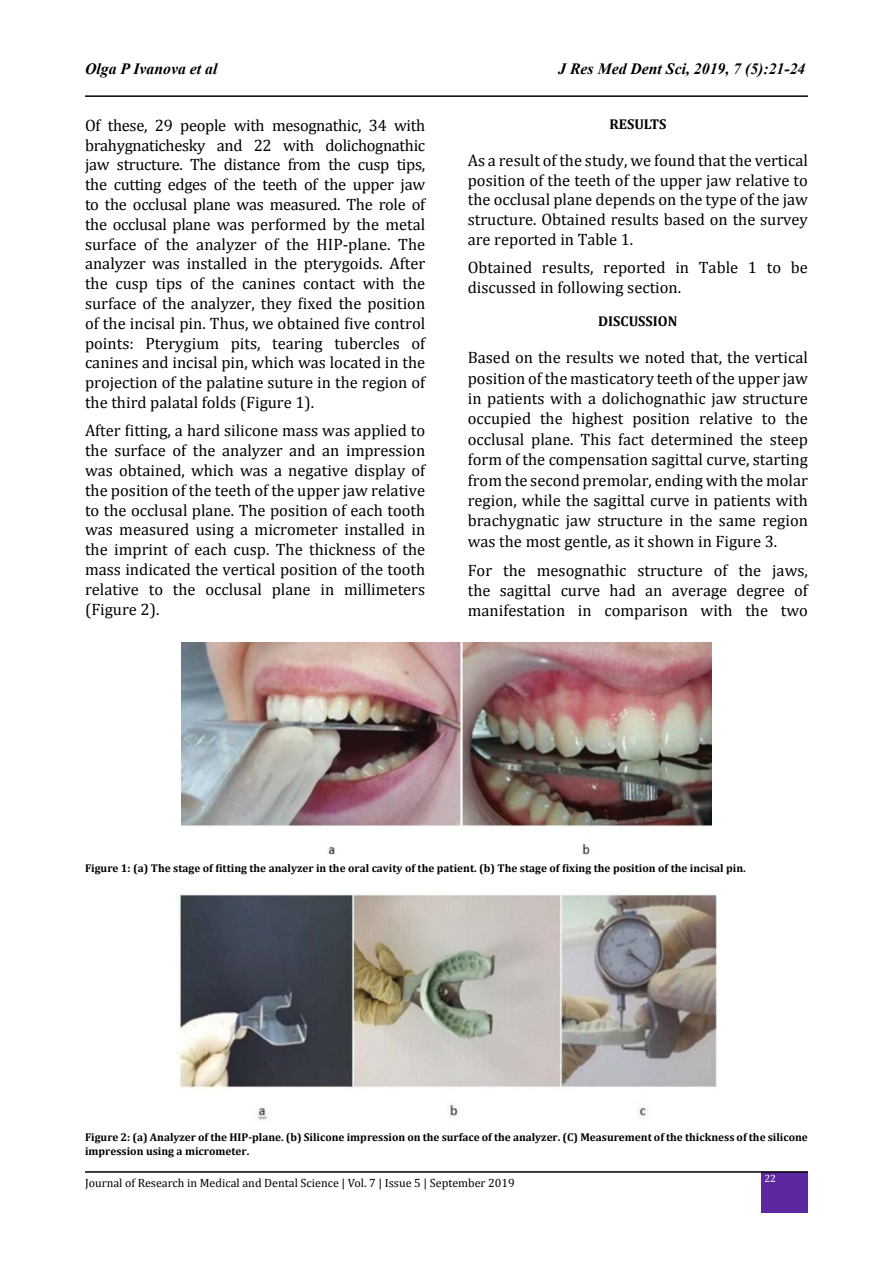
<style>
.page{position:relative;width:893px;height:1263px;background:#fff}
.page>*{position:absolute;margin:0;border:0;box-sizing:border-box;transform-origin:0 0}
.t1{font:16.5px/19.8px "Cambria";color:#000;text-align:justify}
.t2{font:italic 700 15.75px "Times New Roman";color:#000}
.t3{font:700 14.25px "Cambria";color:#000}
.t4{font:12px "Cambria";color:#000}
.t5{font:700 11.25px/13.5px "Cambria";color:#000}
.t6{font:10.5px "Cambria";color:#fff}
</style>
<div class="page">
<hr style="left:85px;top:95px;width:723px;height:2px;background:#000">
<div style="left:762px;top:1172px;width:46px;height:41px;background:#5b289f"></div>
<hr style="left:85px;top:1171px;width:723px;height:2px;background:#000">
<img style="left:181px;top:642px;width:530px;height:213px">
<img style="left:176px;top:893px;width:540px;height:228px">
<p class="t2" style="left:85px;top:58px;width:134px">Olga P Ivanova et al</p>
<p class="t2" style="left:558px;top:58px;width:249px">J Res Med Dent Sci, 2019, 7 (5):21-24</p>
<p class="t1" style="left:85px;top:115px;width:342px">Of these, 29 people with mesognathic, 34 with brahygnatichesky and 22 with dolichognathic jaw structure. The distance from the cusp tips, the cutting edges of the teeth of the upper jaw to the occlusal plane was measured. The role of the occlusal plane was performed by the metal surface of the analyzer of the HIP-plane. The analyzer was installed in the pterygoids. After the cusp tips of the canines contact with the surface of the analyzer, they fixed the position of the incisal pin. Thus, we obtained five control points: Pterygium pits, tearing tubercles of canines and incisal pin, which was located in the projection of the palatine suture in the region of the third palatal folds (Figure 1).</p>
<p class="t1" style="left:85px;top:421px;width:342px">After fitting, a hard silicone mass was applied to the surface of the analyzer and an impression was obtained, which was a negative display of the position of the teeth of the upper jaw relative to the occlusal plane. The position of each tooth was measured using a micrometer installed in the imprint of each cusp. The thickness of the mass indicated the vertical position of the tooth relative to the occlusal plane in millimeters (Figure 2).</p>
<p class="t3" style="left:609px;top:114px;width:58px">RESULTS</p>
<p class="t1" style="left:468px;top:150px;width:342px">As a result of the study, we found that the vertical position of the teeth of the upper jaw relative to the occlusal plane depends on the type of the jaw structure. Obtained results based on the survey are reported in Table 1.</p>
<p class="t1" style="left:468px;top:258px;width:342px">Obtained results, reported in Table 1 to be discussed in following section.</p>
<p class="t3" style="left:598px;top:311px;width:81px">DISCUSSION</p>
<p class="t1" style="left:468px;top:347px;width:342px;line-height:20.4px">Based on the results we noted that, the vertical position of the masticatory teeth of the upper jaw in patients with a dolichognathic jaw structure occupied the highest position relative to the occlusal plane. This fact determined the steep form of the compensation sagittal curve, starting from the second premolar, ending with the molar region, while the sagittal curve in patients with brachygnatic jaw structure in the same region was the most gentle, as it shown in Figure 3.</p>
<p class="t1" style="left:468px;top:560px;width:342px;line-height:20.4px">For the mesognathic structure of the jaws, the sagittal curve had an average degree of manifestation in comparison with the two</p>
<p class="t5" style="left:85px;top:861px;width:662px">Figure 1: (a) The stage of fitting the analyzer in the oral cavity of the patient. (b) The stage of fixing the position of the incisal pin.</p>
<p class="t5" style="left:85px;top:1130px;width:724px">Figure 2: (a) Analyzer of the HIP-plane. (b) Silicone impression on the surface of the analyzer. (C) Measurement of the thickness of the silicone impression using a micrometer.</p>
<p class="t4" style="left:85px;top:1176px;width:431px">Journal of Research in Medical and Dental Science | Vol. 7 | Issue 5 | September 2019</p>
<p class="t6" style="left:764px;top:1172px;width:13px">22</p>
</div>
